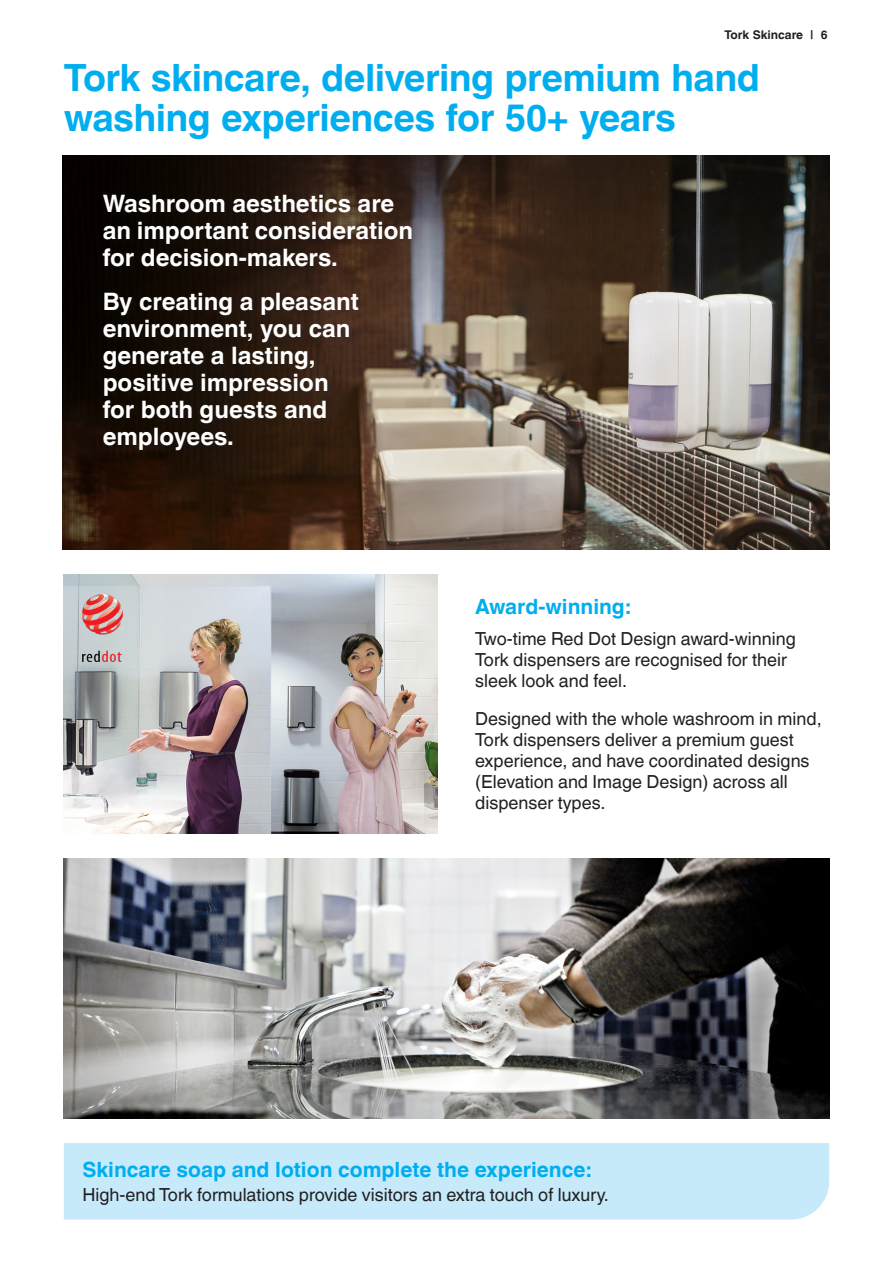
<style>
.page{position:relative;width:893px;height:1263px;background:#fff}
.page>*{position:absolute;margin:0;border:0;box-sizing:border-box;transform-origin:0 0}
.Main_heading{font:700 37.5px/40.5px "Helvetica World";letter-spacing:-.015em;color:#00aeef}
.t1{font:700 24px/27px "Helvetica World";color:#fff}
.t2{font:700 21px "Helvetica World";color:#00aeef}
.t3{font:18px/21px "Helvetica World";color:#231f20}
.t4{font:700 12px "Helvetica World";color:#231f20}
</style>
<div class="page">
<img style="left:63px;top:156px;width:766px;height:393px">
<div style="left:99px;top:191px;width:325px;height:271px;background:#231f20;opacity:.25"></div>
<img style="left:64px;top:858px;width:765px;height:260px">
<img style="left:64px;top:574px;width:374px;height:260px">
<img style="left:83px;top:594px;width:40px;height:68px">
<div style="left:64px;top:1143px;width:765px;height:76px;background:#c6eafa"></div>
<p class="t4" style="left:724px;top:28px;width:105px">Tork Skincare | 6</p>
<p class="Main_heading" style="left:64px;top:58px;width:698px">Tork skincare, delivering premium hand washing experiences for 50+ years</p>
<p class="t1" style="left:103px;top:190px;width:312px">Washroom aesthetics are an important consideration for decision-makers.</p>
<p class="t1" style="left:103px;top:288px;width:258px">By creating a pleasant environment, you can generate a lasting, positive impression for both guests and employees.</p>
<p class="t2" style="left:475px;top:594px;width:157px">Award-winning:</p>
<p class="t3" style="left:475px;top:628px;width:322px">Two-time Red Dot Design award-winning<br>Tork dispensers are recognised for their sleek look and feel.</p>
<p class="t3" style="left:475px;top:708px;width:348px">Designed with the whole washroom in mind, Tork dispensers deliver a premium guest experience, and have coordinated designs (Elevation and Image Design) across all dispenser types.</p>
<p class="t2" style="left:82px;top:1158px;width:510px">Skincare soap and lotion complete the experience:</p>
<p class="t3" style="left:82px;top:1184px;width:528px">High-end Tork formulations provide visitors an extra touch of luxury.</p>
</div>
